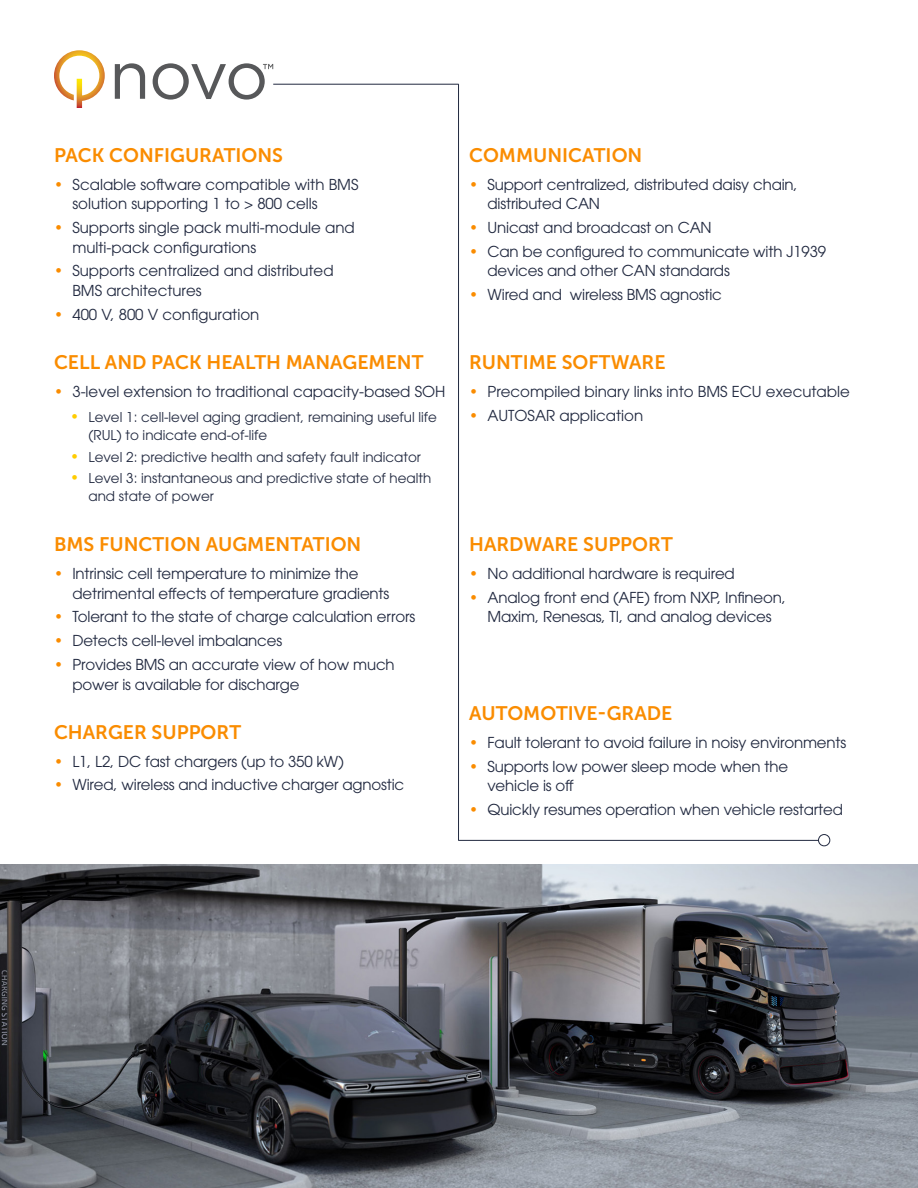
<style>
.page{position:relative;width:918px;height:1188px;background:#fff}
.page>*{position:absolute;margin:0;border:0;box-sizing:border-box;transform-origin:0 0}
.Heading_-_sub_1{font:19.5px "Museo Sans 700";color:#fa8c00}
.t1{font:15px/19.5px "ITC Avant Garde Pro";letter-spacing:-.01em;color:#212940}
.t2{font:13.5px/18px "ITC Avant Garde Pro";color:#212940}
.s1{color:#fa8c00}
.s2{font-size:15px;color:#fc0}
</style>
<div class="page">
<svg style="left:54px;top:50px;width:51px;height:58px"></svg>
<svg style="left:115px;top:63px;width:30px;height:36px"></svg>
<svg style="left:153px;top:63px;width:120px;height:37px"></svg>
<hr style="left:458px;top:84px;width:1px;height:757px;background:#212940">
<hr style="left:458px;top:840px;width:360px;height:1px;background:#212940">
<div style="left:818px;top:834px;width:12px;height:12px;border:1px solid #212940;border-radius:50%"></div>
<img style="left:0;top:864px;width:918px;height:324px">
<hr style="left:273px;top:84px;width:186px;height:1px;background:#212940">
<p class="Heading_-_sub_1" style="left:54px;top:144px;width:231px">PACK CONFIGURATIONS</p>
<p class="t1" style="left:72px;top:174px;width:288px;text-indent:-18px"><span class="s1">•</span> Scalable software compatible with BMS solution supporting 1 to &gt; 800 cells</p>
<p class="t1" style="left:72px;top:218px;width:284px;text-indent:-18px"><span class="s1">•</span> Supports single pack multi-module and multi-pack configurations</p>
<p class="t1" style="left:72px;top:261px;width:263px;text-indent:-18px"><span class="s1">•</span> Supports centralized and distributed<br>BMS architectures</p>
<p class="t1" style="left:54px;top:304px;width:207px"><span class="s1">•</span> 400 V, 800 V configuration</p>
<p class="Heading_-_sub_1" style="left:469px;top:144px;width:175px">COMMUNICATION</p>
<p class="t1" style="left:487px;top:174px;width:312px;text-indent:-18px"><span class="s1">•</span> Support centralized, distributed daisy chain, distributed CAN</p>
<p class="t1" style="left:469px;top:218px;width:244px"><span class="s1">•</span> Unicast and broadcast on CAN</p>
<p class="t1" style="left:487px;top:242px;width:340px;text-indent:-18px"><span class="s1">•</span> Can be configured to communicate with J1939 devices and other CAN standards</p>
<p class="t1" style="left:469px;top:285px;width:254px"><span class="s1">•</span> Wired and wireless BMS agnostic</p>
<p class="Heading_-_sub_1" style="left:54px;top:352px;width:371px">CELL AND PACK HEALTH MANAGEMENT</p>
<p class="Heading_-_sub_1" style="left:469px;top:352px;width:198px">RUNTIME SOFTWARE</p>
<p class="t1" style="left:54px;top:382px;width:393px"><span class="s1">•</span> 3-level extension to traditional capacity-based SOH</p>
<p class="t2" style="left:88px;top:408px;width:350px;text-indent:-18px"><span class="s2">•</span> Level 1: cell-level aging gradient, remaining useful life (RUL) to indicate end-of-life</p>
<p class="t2" style="left:70px;top:448px;width:352px"><span class="s2">•</span> Level 2: predictive health and safety fault indicator</p>
<p class="t2" style="left:88px;top:469px;width:344px;text-indent:-18px"><span class="s2">•</span> Level 3: instantaneous and predictive state of health and state of power</p>
<p class="t1" style="left:469px;top:382px;width:382px"><span class="s1">•</span> Precompiled binary links into BMS ECU executable</p>
<p class="t1" style="left:469px;top:406px;width:176px"><span class="s1">•</span> AUTOSAR application</p>
<p class="Heading_-_sub_1" style="left:54px;top:534px;width:309px">BMS FUNCTION AUGMENTATION</p>
<p class="Heading_-_sub_1" style="left:469px;top:534px;width:205px">HARDWARE SUPPORT</p>
<p class="t1" style="left:72px;top:564px;width:319px;text-indent:-18px"><span class="s1">•</span> Intrinsic cell temperature to minimize the detrimental effects of temperature gradients</p>
<p class="t1" style="left:54px;top:607px;width:363px"><span class="s1">•</span> Tolerant to the state of charge calculation errors</p>
<p class="t1" style="left:54px;top:631px;width:230px"><span class="s1">•</span> Detects cell-level imbalances</p>
<p class="t1" style="left:72px;top:655px;width:324px;text-indent:-18px"><span class="s1">•</span> Provides BMS an accurate view of how much power is available for discharge</p>
<p class="Heading_-_sub_1" style="left:54px;top:721px;width:189px">CHARGER SUPPORT</p>
<p class="t1" style="left:54px;top:751px;width:291px"><span class="s1">•</span> L1, L2, DC fast chargers (up to 350 kW)</p>
<p class="t1" style="left:54px;top:775px;width:352px"><span class="s1">•</span> Wired, wireless and inductive charger agnostic</p>
<p class="t1" style="left:469px;top:564px;width:267px"><span class="s1">•</span> No additional hardware is required</p>
<p class="t1" style="left:469px;top:587px;width:318px;text-align:center"><span class="s1">•</span> Analog front end (AFE) from NXP, Infineon,<br>Maxim, Renesas, TI, and analog devices</p>
<p class="Heading_-_sub_1" style="left:469px;top:702px;width:205px">AUTOMOTIVE-GRADE</p>
<p class="t1" style="left:469px;top:732px;width:379px"><span class="s1">•</span> Fault tolerant to avoid failure in noisy environments</p>
<p class="t1" style="left:487px;top:756px;width:302px;text-indent:-18px"><span class="s1">•</span> Supports low power sleep mode when the vehicle is off</p>
<p class="t1" style="left:469px;top:800px;width:375px"><span class="s1">•</span> Quickly resumes operation when vehicle restarted</p>
</div>
